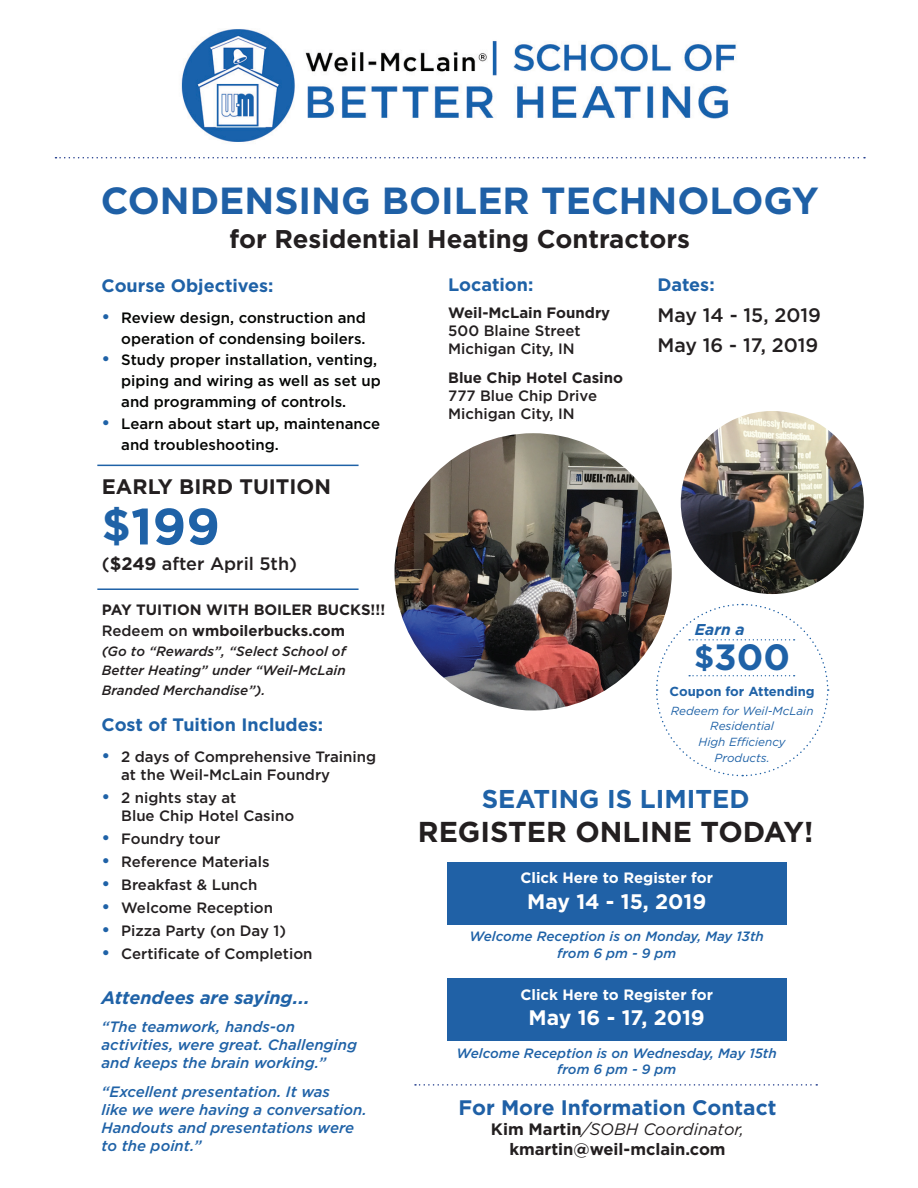
<style>
.page{position:relative;width:918px;height:1188px;background:#fff}
.page>*{position:absolute;margin:0;border:0;box-sizing:border-box;transform-origin:0 0}
.t1{font:700 51px "Gotham";color:#1f62a7}
.t2{font:700 37.8px "Gotham";color:#1f60a6}
.t3{font:700 36.6px "Gotham";color:#1f62a7}
.t4{font:700 28.8px "Gotham";color:#231f20}
.t5{font:700 25.8px "Gotham";color:#1f62a7}
.t6{font:700 25.65px "Gotham";color:#231f20}
.t7{font:700 21px "Gotham";color:#fff}
.t8{font:700 21px "Gotham";color:#1f60a6}
.t9{font:700 21px "Gotham";color:#231f20}
.t10{font:500 19.5px/30px "Gotham";color:#231f20}
.t11{font:700 18px "Gotham";color:#1f62a7}
.t12{font:italic 700 18px "Gotham";color:#1f62a7}
.t13{font:500 18px "Gotham";color:#231f20}
.t14{font:700 16.5px/19.8px "Gotham";color:#231f20;text-align:center}
.t15{font:italic 700 15.6px "Gotham";color:#1f62a7}
.t16{font:500 15px/18px "Gotham";color:#231f20}
.t17{font:500 15px/21px "Gotham";color:#040503}
.t18{font:italic 500 15px/18px "Gotham";color:#1f62a7}
.t19{font:700 15px/21px "Gotham";color:#231f20}
.t20{font:700 15px "Gotham";color:#fff}
.t21{font:italic 500 13.5px/16.2px "Gotham";color:#1f62a7;text-align:center}
.t22{font:italic 500 13.5px/19.5px "Gotham";color:#231f20;text-align:justify}
.t23{font:700 13.05px "Gotham";color:#1f62a7}
.t24{font:italic 11.7px/15.6px "Gotham";color:#1f62a7;text-align:center}
.s1{font-size:18px;color:#1f62a7}
.s2{font-size:45px}
.s3{font-weight:700}
.s4{font-weight:500}
.s5{font-size:31.35px}
.s6{font-weight:400;font-style:italic}
</style>
<div class="page">
<img style="left:181px;top:29px;width:555px;height:113px">
<svg style="left:56px;top:157px;width:809px;height:1px"></svg>
<svg style="left:415px;top:1084px;width:402px;height:2px"></svg>
<svg style="left:655px;top:603px;width:174px;height:174px"></svg>
<div style="left:447px;top:862px;width:340px;height:63px;background:#2061a6"></div>
<div style="left:447px;top:978px;width:340px;height:63px;background:#2061a6"></div>
<img style="left:681px;top:411px;width:183px;height:183px;border-radius:92px">
<img style="left:394px;top:433px;width:278px;height:277px;border-radius:139px">
<hr style="left:97px;top:465px;width:262px;height:1px;background:#1f62a7">
<hr style="left:97px;top:588px;width:262px;height:2px;background:#1f62a7">
<h2 class="t2" style="left:101px;top:179px;width:720px">CONDENSING BOILER TECHNOLOGY</h2>
<h3 class="t6" style="left:230px;top:224px;width:462px">for Residential Heating Contractors</h3>
<p class="t11" style="left:657px;top:274px;width:59px">Dates:</p>
<h3 class="t10" style="left:657px;top:299px;width:165px">May 14 - 15, 2019<br>May 16 - 17, 2019</h3>
<p class="t11" style="left:448px;top:274px;width:87px">Location:</p>
<p class="t19" style="left:448px;top:302px;width:164px">Weil-McLain Foundry</p>
<p class="t16" style="left:448px;top:322px;width:134px">500 Blaine Street<br>Michigan City, IN</p>
<p class="t19" style="left:448px;top:367px;width:176px">Blue Chip Hotel Casino</p>
<p class="t16" style="left:448px;top:386px;width:150px">777 Blue Chip Drive<br>Michigan City, IN</p>
<p class="t11" style="left:102px;top:275px;width:174px">Course Objectives:</p>
<p class="t17" style="left:102px;top:307px;width:266px;text-align:right"><span class="s1">•</span> Review design, construction and operation of condensing boilers.</p>
<p class="t17" style="left:121px;top:349px;width:261px;text-indent:-20px"><span class="s1">•</span> Study proper installation, venting, piping and wiring as well as set up and programming of controls.</p>
<p class="t17" style="left:121px;top:413px;width:260px;text-indent:-20px"><span class="s1">•</span> Learn about start up, maintenance and troubleshooting.</p>
<h3 class="t9" style="left:102px;top:475px;width:231px">EARLY BIRD TUITION</h3>
<h1 class="t1" style="left:102px;top:497px;width:120px"><span class="s2">$</span>199</h1>
<p class="t13" style="left:102px;top:553px;width:197px">(<span class="s3">$249</span> after April 5th)</p>
<p class="t19" style="left:102px;top:599px;width:285px">PAY TUITION WITH BOILER BUCKS!!!<br><span class="s4">Redeem on</span> wmboilerbucks.com</p>
<p class="t22" style="left:102px;top:641px;width:246px">(Go to “Rewards”, “Select School of Better Heating” under “Weil-McLain Branded Merchandise”).</p>
<p class="t11" style="left:102px;top:714px;width:223px">Cost of Tuition Includes:</p>
<p class="t16" style="left:121px;top:747px;width:256px;text-indent:-20px"><span class="s1">•</span> 2 days of Comprehensive Training at the Weil-McLain Foundry</p>
<p class="t16" style="left:121px;top:788px;width:175px;text-indent:-20px"><span class="s1">•</span> 2 nights stay at<br>Blue Chip Hotel Casino</p>
<p class="t16" style="left:102px;top:829px;width:120px"><span class="s1">•</span> Foundry tour</p>
<p class="t16" style="left:102px;top:852px;width:169px"><span class="s1">•</span> Reference Materials</p>
<p class="t16" style="left:102px;top:875px;width:157px"><span class="s1">•</span> Breakfast &amp; Lunch</p>
<p class="t16" style="left:102px;top:899px;width:173px"><span class="s1">•</span> Welcome Reception</p>
<p class="t16" style="left:102px;top:922px;width:186px"><span class="s1">•</span> Pizza Party (on Day 1)</p>
<p class="t16" style="left:102px;top:945px;width:212px"><span class="s1">•</span> Certificate of Completion</p>
<p class="t12" style="left:102px;top:987px;width:210px">Attendees are saying...</p>
<p class="t18" style="left:102px;top:1018px;width:257px">“The teamwork, hands-on activities, were great. Challenging and keeps the brain working.”</p>
<p class="t18" style="left:102px;top:1082px;width:267px">“Excellent presentation. It was<br>like we were having a conversation.<br>Handouts and presentations were to the point.”</p>
<p class="t15" style="left:695px;top:621px;width:51px">Earn a</p>
<h3 class="t3" style="left:694px;top:636px;width:98px"><span class="s5">$</span>300</h3>
<p class="t23" style="left:670px;top:684px;width:147px">Coupon for Attending</p>
<p class="t24" style="left:671px;top:703px;width:144px">Redeem for Weil-McLain<br>Residential<br>High Efficiency<br>Products.</p>
<h3 class="t5" style="left:482px;top:784px;width:269px">SEATING IS LIMITED</h3>
<h3 class="t4" style="left:418px;top:816px;width:397px">REGISTER ONLINE TODAY!</h3>
<p class="t20" style="left:520px;top:869px;width:194px">Click Here to Register for</p>
<h3 class="t7" style="left:527px;top:889px;width:181px">May 14 - 15, 2019</h3>
<p class="t21" style="left:470px;top:928px;width:296px">Welcome Reception is on Monday, May 13th from 6 pm - 9 pm</p>
<p class="t20" style="left:520px;top:986px;width:194px">Click Here to Register for</p>
<h3 class="t7" style="left:529px;top:1006px;width:178px">May 16 - 17, 2019</h3>
<p class="t21" style="left:457px;top:1045px;width:322px">Welcome Reception is on Wednesday, May 15th from 6 pm - 9 pm</p>
<h3 class="t8" style="left:459px;top:1096px;width:319px">For More Information Contact</h3>
<p class="t14" style="left:491px;top:1119px;width:255px">Kim Martin<span class="s6">/SOBH Coordinator, </span>kmartin@weil-mclain.com</p>
</div>
